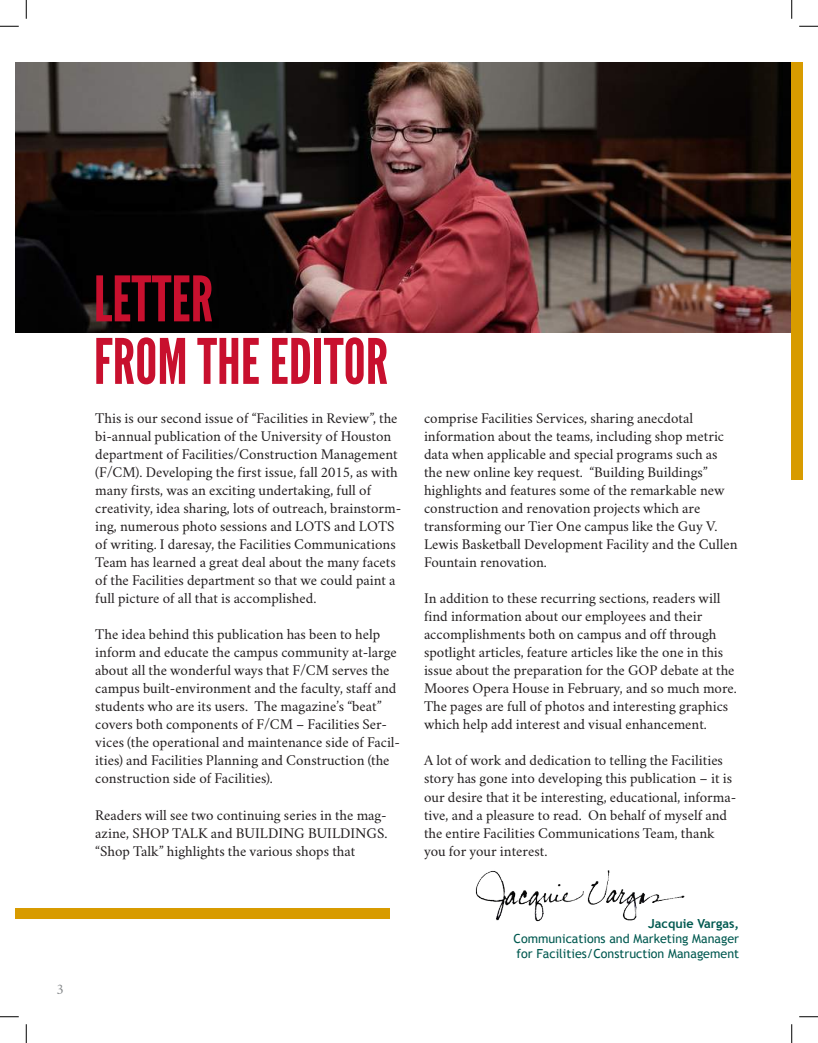
<style>
.page{position:relative;width:818px;height:1043px;background:#fff}
.page>*{position:absolute;margin:0;border:0;box-sizing:border-box;transform-origin:0 0}
.t1{font:62.5px/62.5px "League Gothic";color:#c8102e}
.t2{font:15px/18px "Crimson";color:#231f20}
.t3{font:15px "Crimson";color:#888b8d}
.t4{font:12.5px/15px "Trebuchet MS";color:#005950}
.t5{font:700 12.5px "Trebuchet MS";color:#005950}
</style>
<div class="page">
<img style="left:15px;top:62px;width:776px;height:270px">
<div style="left:15px;top:908px;width:375px;height:11px;background:#d89b00"></div>
<div style="left:791px;top:62px;width:11px;height:417px;background:#d89b00"></div>
<img style="left:475px;top:870px;width:210px;height:52px">
<svg style="left:0;top:25px;width:19px;height:2px"></svg>
<svg style="left:799px;top:25px;width:19px;height:2px"></svg>
<svg style="left:0;top:1016px;width:19px;height:1px"></svg>
<svg style="left:799px;top:1016px;width:19px;height:1px"></svg>
<svg style="left:25px;top:0;width:2px;height:19px"></svg>
<svg style="left:25px;top:1024px;width:2px;height:18px"></svg>
<svg style="left:791px;top:0;width:1px;height:19px"></svg>
<svg style="left:791px;top:1024px;width:1px;height:18px"></svg>
<p class="t3" style="left:56px;top:977px;width:9px">3</p>
<h1 class="t1" style="left:94px;top:268px;width:296px">LETTER<br>FROM THE EDITOR</h1>
<p class="t2" style="left:95px;top:407px;width:307px">This is our second issue of “Facilities in Review”, the bi-annual publication of the University of Houston department of Facilities/Construction Management (F/CM). Developing the first issue, fall 2015, as with many firsts, was an exciting undertaking, full of creativity, idea sharing, lots of outreach, brainstorm&shy;ing, numerous photo sessions and LOTS and LOTS of writing. I daresay, the Facilities Communications Team has learned a great deal about the many facets of the Facilities department so that we could paint a full picture of all that is accomplished.</p>
<p class="t2" style="left:95px;top:623px;width:306px">The idea behind this publication has been to help inform and educate the campus community at-large about all the wonderful ways that F/CM serves the campus built-environment and the faculty, staff and students who are its users. The magazine’s “beat” covers both components of F/CM – Facilities Ser&shy;vices (the operational and maintenance side of Facil&shy;ities) and Facilities Planning and Construction (the construction side of Facilities).</p>
<p class="t2" style="left:95px;top:803px;width:294px;text-align:justify">Readers will see two continuing series in the mag&shy;azine, SHOP TALK and BUILDING BUILDINGS. “Shop Talk” highlights the various shops that</p>
<p class="t2" style="left:424px;top:407px;width:315px">comprise Facilities Services, sharing anecdotal information about the teams, including shop metric data when applicable and special programs such as the new online key request. “Building Buildings” highlights and features some of the remarkable new construction and renovation projects which are transforming our Tier One campus like the Guy V.<br>Lewis Basketball Development Facility and the Cullen Fountain renovation.</p>
<p class="t2" style="left:424px;top:587px;width:314px">In addition to these recurring sections, readers will find information about our employees and their accomplishments both on campus and off through spotlight articles, feature articles like the one in this issue about the preparation for the GOP debate at the Moores Opera House in February, and so much more.<br>The pages are full of photos and interesting graphics which help add interest and visual enhancement.</p>
<p class="t2" style="left:424px;top:749px;width:314px">A lot of work and dedication to telling the Facilities story has gone into developing this publication – it is our desire that it be interesting, educational, informa&shy;tive, and a pleasure to read. On behalf of myself and the entire Facilities Communications Team, thank you for your interest.</p>
<p class="t5" style="left:648px;top:916px;width:92px">Jacquie Vargas,</p>
<p class="t4" style="left:513px;top:931px;width:227px">Communications and Marketing Manager for Facilities/Construction Management</p>
</div>
